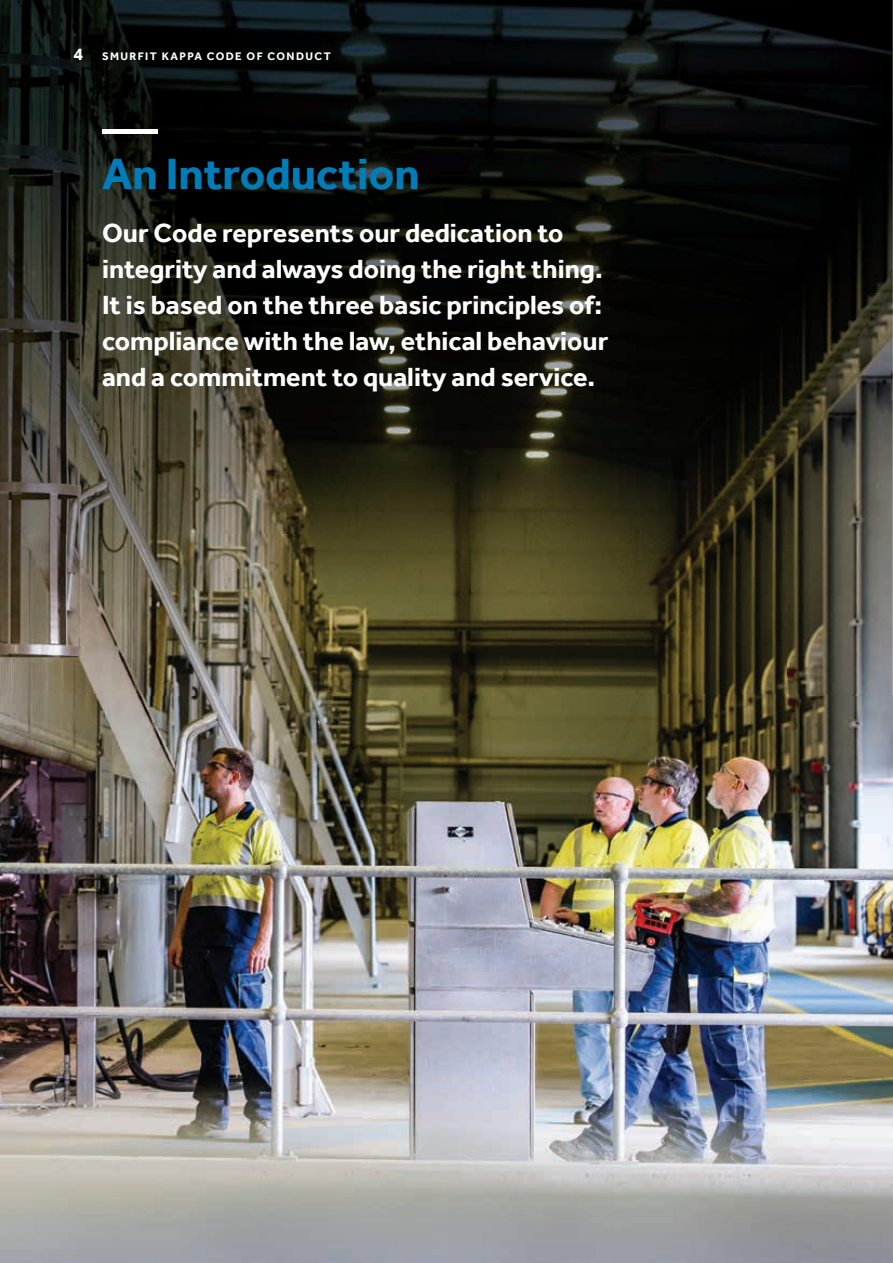
<style>
.page{position:relative;width:893px;height:1263px;background:#fff}
.page>*{position:absolute;margin:0;border:0;box-sizing:border-box;transform-origin:0 0}
.t1{font:700 45px "Effra Corp";color:#007db9}
.t2{font:700 27px/36px "Effra Corp";color:#fff}
.t3{font:700 11.25px "Effra Corp";letter-spacing:.125em;color:#fff}
.s1{font-size:18px}
</style>
<div class="page">
<img style="left:0;top:696px;width:893px;height:567px">
<img style="left:0;top:0;width:840px;height:694px">
<img style="left:841px;top:0;width:52px;height:696px">
<img style="left:0;top:694px;width:841px;height:2px">
<img style="left:840px;top:0;width:52px;height:695px">
<hr style="left:102px;top:129px;width:56px;height:4px;background:#fff">
<p class="t3" style="left:74px;top:49px;width:259px"><span class="s1">4</span> SMURFIT KAPPA CODE OF CONDUCT</p>
<h1 class="t1" style="left:102px;top:147px;width:319px">An Introduction</h1>
<p class="t2" style="left:102px;top:214px;width:508px">Our Code represents our dedication to integrity and always doing the right thing.<br>It is based on the three basic principles of: compliance with the law, ethical behaviour and a commitment to quality and service.</p>
</div>
